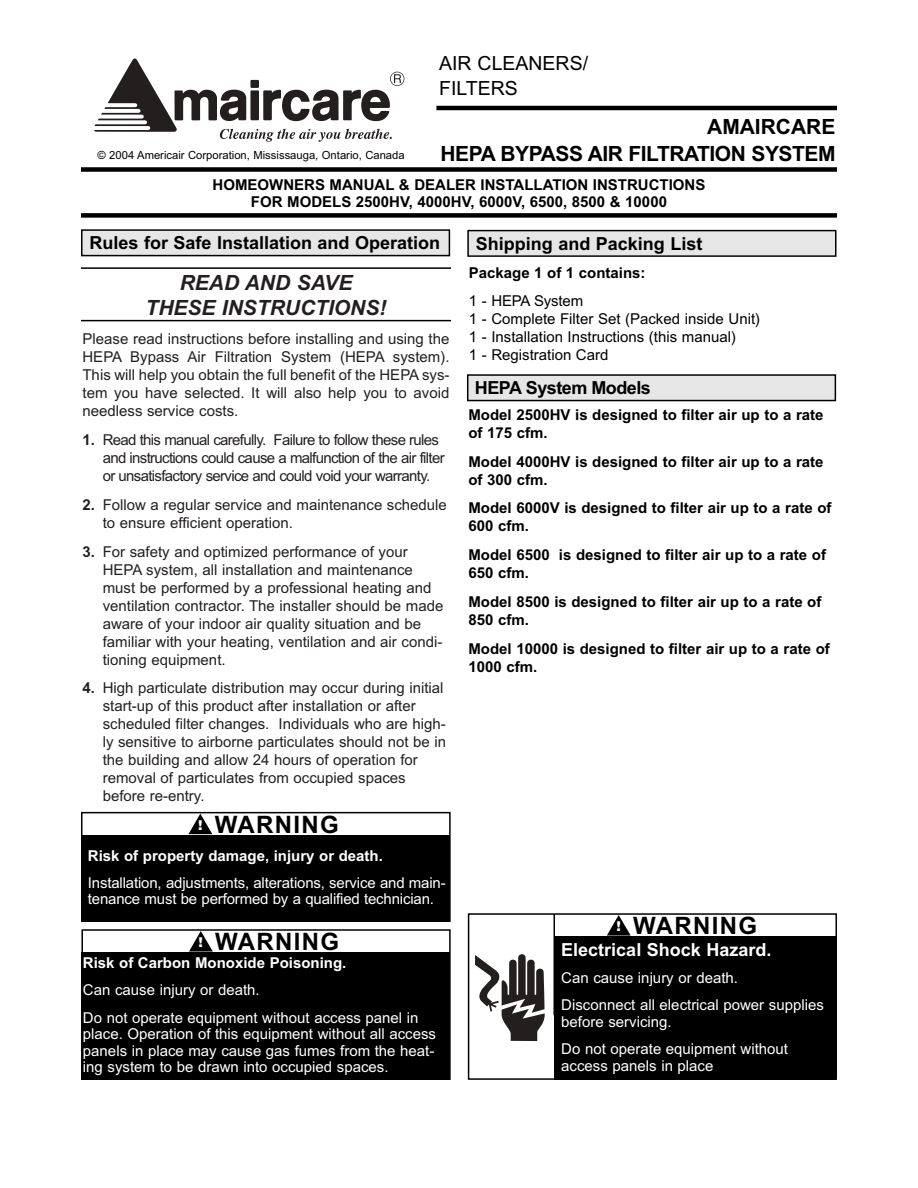
<style>
.page{position:relative;width:918px;height:1188px;background:#fff}
.page>*{position:absolute;margin:0;border:0;box-sizing:border-box;transform-origin:0 0}
.t1{font:700 24px "Arial";letter-spacing:.055em;color:#000}
.t2{font:700 21px/27px "Arial";letter-spacing:-.02em;color:#000;text-align:right}
.t3{font:italic 700 21px/25.8px "Arial";color:#231f1f;text-align:center}
.t4{font:19.5px/25.5px "Arial";color:#000}
.t5{font:700 18px "Arial";color:#000}
.t6{font:700 18px "Arial";color:#fff}
.t7{font:700 18px "Arial";letter-spacing:-.03em;color:#000}
.t8{font:15px/18px "Arial";color:#231f1f}
.t9{font:700 15px/18px "Arial";color:#000}
.t10{font:15px/16.5px "Arial";color:#fff}
.t11{font:15px/18px "Arial";letter-spacing:-.045em;color:#231f1f}
.t12{font:15px/18px "Arial";color:#000}
.t13{font:700 15px "Arial";color:#fff}
.t14{font:11.25px "Arial";color:#000}
.s1{font-weight:700}
.s2{font-family:"Helvetica";font-weight:900;font-size:13.5px;color:#fff}
</style>
<div class="page">
<svg style="left:94px;top:58px;width:310px;height:84px"></svg>
<hr style="left:436px;top:106px;width:401px;height:4px;background:#000">
<div style="left:81px;top:167px;width:756px;height:5px;background:#000"></div>
<div style="left:81px;top:213px;width:756px;height:5px;background:#000"></div>
<div style="left:82px;top:231px;width:367px;height:24px;background:#e6e6e6"></div>
<div style="left:81px;top:229px;width:369px;height:27px;border:2px solid #000"></div>
<div style="left:469px;top:231px;width:366px;height:24px;background:#e6e6e6"></div>
<div style="left:467px;top:230px;width:370px;height:27px;border:2px solid #000"></div>
<div style="left:81px;top:812px;width:370px;height:110px;border:2px solid #000"></div>
<div style="left:81px;top:835px;width:368px;height:87px;background:#000"></div>
<svg style="left:189px;top:814px;width:23px;height:20px"></svg>
<div style="left:81px;top:953px;width:369px;height:127px;background:#000"></div>
<svg style="left:189px;top:931px;width:24px;height:21px"></svg>
<div style="left:468px;top:376px;width:367px;height:24px;background:#e6e6e6"></div>
<div style="left:467px;top:374px;width:369px;height:27px;border:2px solid #000"></div>
<div style="left:468px;top:913px;width:369px;height:167px;border:2px solid #000"></div>
<svg style="left:475px;top:954px;width:70px;height:87px"></svg>
<hr style="left:553px;top:914px;width:2px;height:101px;background:#000">
<div style="left:554px;top:937px;width:282px;height:143px;background:#000"></div>
<svg style="left:607px;top:915px;width:24px;height:21px"></svg>
<hr style="left:81px;top:320px;width:370px;height:1px;background:#000">
<hr style="left:81px;top:267px;width:370px;height:2px;background:#000">
<h3 class="t4" style="left:439px;top:52px;width:150px">AIR CLEANERS/<br>FILTERS</h3>
<h2 class="t2" style="left:441px;top:115px;width:396px">AMAIRCARE<br>HEPA BYPASS AIR FILTRATION SYSTEM</h2>
<p class="t9" style="left:213px;top:178px;width:494px;line-height:16.5px;text-align:center">HOMEOWNERS MANUAL &amp; DEALER INSTALLATION INSTRUCTIONS<br>FOR MODELS 2500HV, 4000HV, 6000V, 6500, 8500 &amp; 10000</p>
<p class="t5" style="left:90px;top:237px;width:352px">Rules for Safe Installation and Operation</p>
<p class="t5" style="left:476px;top:237px;width:228px">Shipping and Packing List</p>
<p class="t14" style="left:98px;top:151px;width:309px">© 2004 Americair Corporation, Mississauga, Ontario, Canada</p>
<h2 class="t3" style="left:146px;top:271px;width:242px">READ AND SAVE<br>THESE INSTRUCTIONS!</h2>
<p class="t8" style="left:82px;top:331px;width:369px;text-align:justify">Please read instructions before installing and using the HEPA Bypass Air Filtration System (HEPA system).<br>This will help you obtain the full benefit of the HEPA sys&shy;tem you have selected. It will also help you to avoid needless service costs.</p>
<p class="t11" style="left:103px;top:432px;width:344px;text-indent:-20px"><span class="s1">1.</span> Read this manual carefully. Failure to follow these rules and instructions could cause a malfunction of the air filter or unsatisfactory service and could void your warranty.</p>
<p class="t8" style="left:103px;top:497px;width:346px;text-indent:-20px"><span class="s1">2.</span> Follow a regular service and maintenance schedule to ensure efficient operation.</p>
<p class="t8" style="left:103px;top:544px;width:342px;text-indent:-20px"><span class="s1">3.</span> For safety and optimized performance of your HEPA system, all installation and maintenance must be performed by a professional heating and ventilation contractor. The installer should be made aware of your indoor air quality situation and be familiar with your heating, ventilation and air condi&shy;tioning equipment.</p>
<p class="t8" style="left:103px;top:681px;width:345px;text-indent:-20px"><span class="s1">4.</span> High particulate distribution may occur during initial start-up of this product after installation or after scheduled filter changes. Individuals who are high&shy;ly sensitive to airborne particulates should not be in the building and allow 24 hours of operation for removal of particulates from occupied spaces before re-entry.</p>
<h1 class="t1" style="left:198px;top:816px;width:142px"><span class="s2">!</span> WARNING</h1>
<p class="t13" style="left:88px;top:850px;width:297px">Risk of property damage, injury or death.</p>
<p class="t10" style="left:88px;top:876px;width:359px">Installation, adjustments, alterations, service and main&shy;tenance must be performed by a qualified technician.</p>
<h1 class="t1" style="left:199px;top:933px;width:142px"><span class="s2">!</span> WARNING</h1>
<p class="t13" style="left:83px;top:957px;width:265px">Risk of Carbon Monoxide Poisoning.</p>
<p class="t10" style="left:83px;top:978px;width:337px;line-height:27.3px">Can cause injury or death.<br>Do not operate equipment without access panel in</p>
<p class="t10" style="left:83px;top:1027px;width:355px;text-align:justify">place. Operation of this equipment without all access panels in place may cause gas fumes from the heat&shy;ing system to be drawn into occupied spaces.</p>
<p class="t9" style="left:469px;top:265px;width:178px">Package 1 of 1 contains:</p>
<p class="t12" style="left:469px;top:294px;width:293px">1 - HEPA System<br>1 - Complete Filter Set (Packed inside Unit)<br>1 - Installation Instructions (this manual)<br>1 - Registration Card</p>
<p class="t7" style="left:475px;top:381px;width:178px">HEPA System Models</p>
<p class="t9" style="left:468px;top:407px;width:357px">Model 2500HV is designed to filter air up to a rate of 175 cfm.</p>
<p class="t9" style="left:468px;top:454px;width:357px">Model 4000HV is designed to filter air up to a rate of 300 cfm.</p>
<p class="t9" style="left:468px;top:501px;width:365px">Model 6000V is designed to filter air up to a rate of<br>600 cfm.</p>
<p class="t9" style="left:468px;top:547px;width:359px">Model 6500 is designed to filter air up to a rate of<br>650 cfm.</p>
<p class="t9" style="left:468px;top:594px;width:355px">Model 8500 is designed to filter air up to a rate of<br>850 cfm.</p>
<p class="t9" style="left:468px;top:641px;width:363px">Model 10000 is designed to filter air up to a rate of<br>1000 cfm.</p>
<h1 class="t1" style="left:616px;top:917px;width:142px"><span class="s2">!</span> WARNING</h1>
<p class="t6" style="left:561px;top:943px;width:212px">Electrical Shock Hazard.</p>
<p class="t10" style="left:561px;top:966px;width:264px;line-height:27.3px">Can cause injury or death.<br>Disconnect all electrical power supplies</p>
<p class="t10" style="left:561px;top:1009px;width:228px;line-height:27.3px">before servicing.<br>Do not operate equipment without</p>
<p class="t10" style="left:561px;top:1059px;width:154px">access panels in place</p>
</div>
